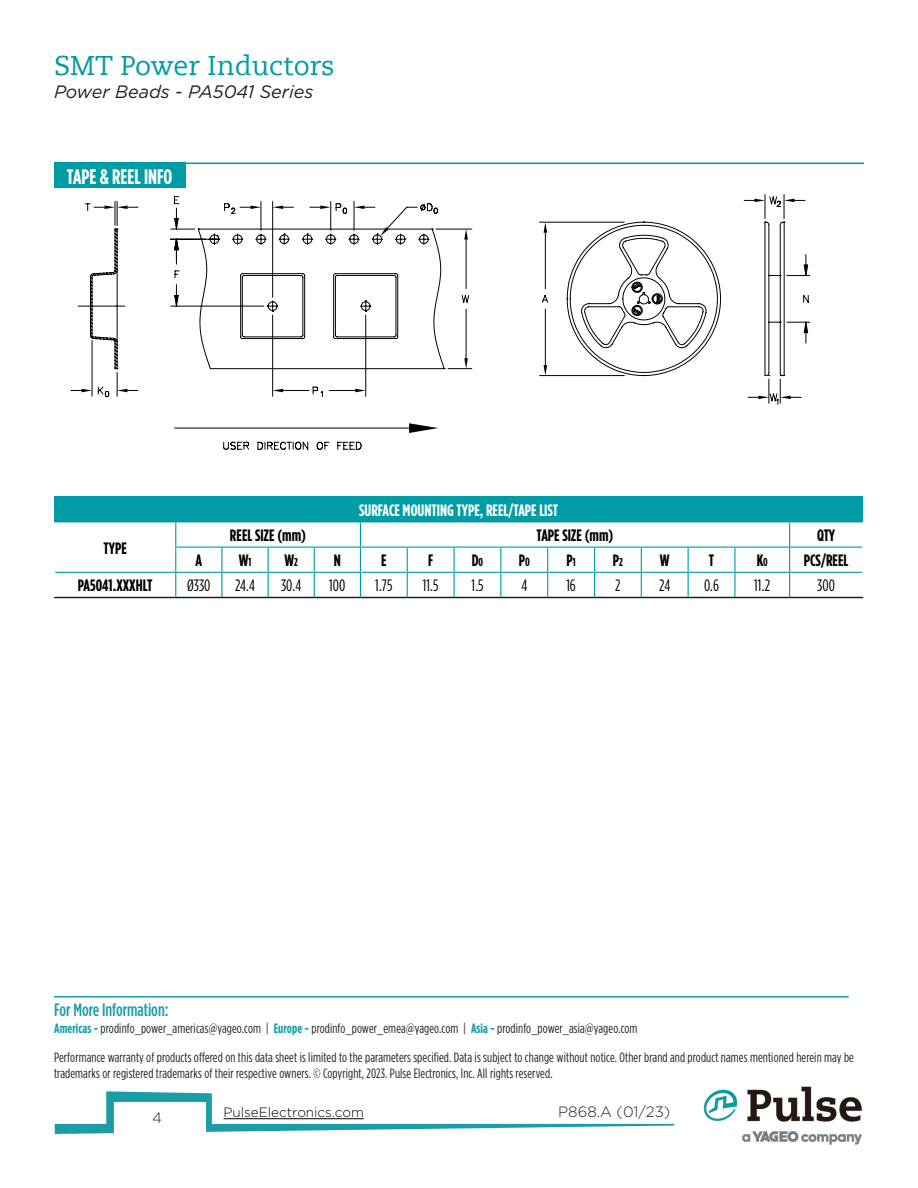
<style>
.page{position:relative;width:918px;height:1188px;background:#fff}
.page>*{position:absolute;margin:0;border:0;box-sizing:border-box;transform-origin:0 0}
.t1{font:27px "Caecilia LT Std";color:#009ca6}
.t2{font:700 21px "Gotham Condensed";color:#fff}
.t3{font:italic 18px "Gotham";color:#231f20}
.t4{font:500 18px "Gotham Condensed";color:#1a9da7}
.t5{font:700 16.5px "Gotham Condensed";color:#000}
.t6{font:16.5px "Gotham Condensed";color:#000}
.t7{font:700 16.5px "Gotham Condensed";color:#fff}
.t8{font:300 15px "Gotham";color:#231f20}
.t9{font:13.5px/28.8px "Gotham Condensed";letter-spacing:.01em;color:#231f20}
.t10{font:300 13.5px "Gotham";color:#000}
.s1{font-size:11.55px}
.s2{font-size:12px}
.s3{font-weight:700;color:#1a9da7}
</style>
<div class="page">
<div style="left:54px;top:163px;width:131px;height:25px;background:#009ca6"></div>
<hr style="left:160px;top:163px;width:704px;height:1px;background:#009ca6">
<svg style="left:71px;top:201px;width:103px;height:196px"></svg>
<svg style="left:90px;top:221px;width:84px;height:155px"></svg>
<svg style="left:747px;top:196px;width:61px;height:203px"></svg>
<svg style="left:174px;top:200px;width:607px;height:250px"></svg>
<div style="left:55px;top:497px;width:808px;height:25px;background:#009ca6"></div>
<hr style="left:54px;top:521px;width:122px;height:1px;background:#009ca6">
<hr style="left:54px;top:597px;width:122px;height:1px;background:#231f20">
<hr style="left:176px;top:597px;width:46px;height:1px;background:#231f20">
<hr style="left:222px;top:597px;width:46px;height:1px;background:#231f20">
<hr style="left:268px;top:597px;width:46px;height:1px;background:#231f20">
<hr style="left:314px;top:597px;width:46px;height:1px;background:#231f20">
<hr style="left:360px;top:597px;width:47px;height:1px;background:#231f20">
<hr style="left:407px;top:597px;width:47px;height:1px;background:#231f20">
<hr style="left:454px;top:597px;width:47px;height:1px;background:#231f20">
<hr style="left:501px;top:597px;width:47px;height:1px;background:#231f20">
<hr style="left:548px;top:597px;width:46px;height:1px;background:#231f20">
<hr style="left:594px;top:597px;width:47px;height:1px;background:#231f20">
<hr style="left:641px;top:597px;width:47px;height:1px;background:#231f20">
<hr style="left:688px;top:597px;width:47px;height:1px;background:#231f20">
<hr style="left:735px;top:597px;width:55px;height:1px;background:#231f20">
<hr style="left:790px;top:597px;width:73px;height:1px;background:#231f20">
<svg style="left:54px;top:522px;width:809px;height:75px"></svg>
<svg style="left:55px;top:1091px;width:619px;height:43px"></svg>
<img style="left:703px;top:1086px;width:159px;height:58px">
<hr style="left:54px;top:996px;width:795px;height:2px;background:#1a9da7">
<h1 class="t1" style="left:54px;top:50px;width:282px">SMT Power Inductors</h1>
<h3 class="t3" style="left:54px;top:80px;width:261px">Power Beads - PA5041 Series</h3>
<p class="t2" style="left:67px;top:164px;width:107px">TAPE &amp; REEL INFO</p>
<p class="t5" style="left:104px;top:538px;width:25px">TYPE</p>
<p class="t7" style="left:359px;top:500px;width:200px">SURFACE MOUNTING TYPE, REEL/TAPE LIST</p>
<p class="t5" style="left:230px;top:526px;width:78px">REEL SIZE (mm)</p>
<p class="t5" style="left:537px;top:526px;width:79px">TAPE SIZE (mm)</p>
<p class="t5" style="left:817px;top:526px;width:20px">QTY</p>
<p class="t5" style="left:196px;top:551px;width:8px">A</p>
<p class="t5" style="left:239px;top:551px;width:14px">W<span class="s1">1</span></p>
<p class="t5" style="left:284px;top:551px;width:15px">W<span class="s1">2</span></p>
<p class="t5" style="left:334px;top:551px;width:9px">N</p>
<p class="t5" style="left:381px;top:551px;width:7px">E</p>
<p class="t5" style="left:428px;top:551px;width:7px">F</p>
<p class="t5" style="left:472px;top:551px;width:13px">D<span class="s1">0</span></p>
<p class="t5" style="left:519px;top:551px;width:13px">P<span class="s2">0</span></p>
<p class="t5" style="left:566px;top:551px;width:11px">P<span class="s1">1</span></p>
<p class="t5" style="left:613px;top:551px;width:12px">P<span class="s1">2</span></p>
<p class="t5" style="left:660px;top:551px;width:11px">W</p>
<p class="t5" style="left:709px;top:551px;width:7px">T</p>
<p class="t5" style="left:757px;top:551px;width:13px">K<span class="s1">0</span></p>
<p class="t5" style="left:804px;top:551px;width:46px">PCS/REEL</p>
<p class="t5" style="left:78px;top:576px;width:76px">PA5041.XXXHLT</p>
<p class="t6" style="left:187px;top:576px;width:25px">Ø330</p>
<p class="t6" style="left:235px;top:576px;width:21px">24.4</p>
<p class="t6" style="left:281px;top:576px;width:22px">30.4</p>
<p class="t6" style="left:329px;top:576px;width:18px">100</p>
<p class="t6" style="left:375px;top:576px;width:19px">1.75</p>
<p class="t6" style="left:423px;top:576px;width:17px">11.5</p>
<p class="t6" style="left:471px;top:576px;width:14px">1.5</p>
<p class="t6" style="left:521px;top:576px;width:7px">4</p>
<p class="t6" style="left:566px;top:576px;width:11px">16</p>
<p class="t6" style="left:615px;top:576px;width:7px">2</p>
<p class="t6" style="left:659px;top:576px;width:12px">24</p>
<p class="t6" style="left:704px;top:576px;width:16px">0.6</p>
<p class="t6" style="left:754px;top:576px;width:18px">11.2</p>
<p class="t6" style="left:817px;top:576px;width:19px">300</p>
<h3 class="t4" style="left:54px;top:999px;width:116px">For More Information:</h3>
<p class="t9" style="left:54px;top:1014px;width:802px"><span class="s3">Americas -</span> prodinfo_power_americas@yageo.com | <span class="s3">Europe -</span> prodinfo_power_emea@yageo.com | <span class="s3">Asia -</span> prodinfo_power_asia@yageo.com<br>Performance warranty of products offered on this data sheet is limited to the parameters specified. Data is subject to change without notice. Other brand and product names mentioned herein may be</p>
<p class="t9" style="left:54px;top:1059px;width:500px">trademarks or registered trademarks of their respective owners. © Copyright, 2023. Pulse Electronics, Inc. All rights reserved.</p>
<p class="t8" style="left:152px;top:1109px;width:11px">4</p>
<p class="t10" style="left:224px;top:1104px;width:142px">PulseElectronics.com</p>
<p class="t8" style="left:558px;top:1103px;width:114px">P868.A (01/23)</p>
</div>
